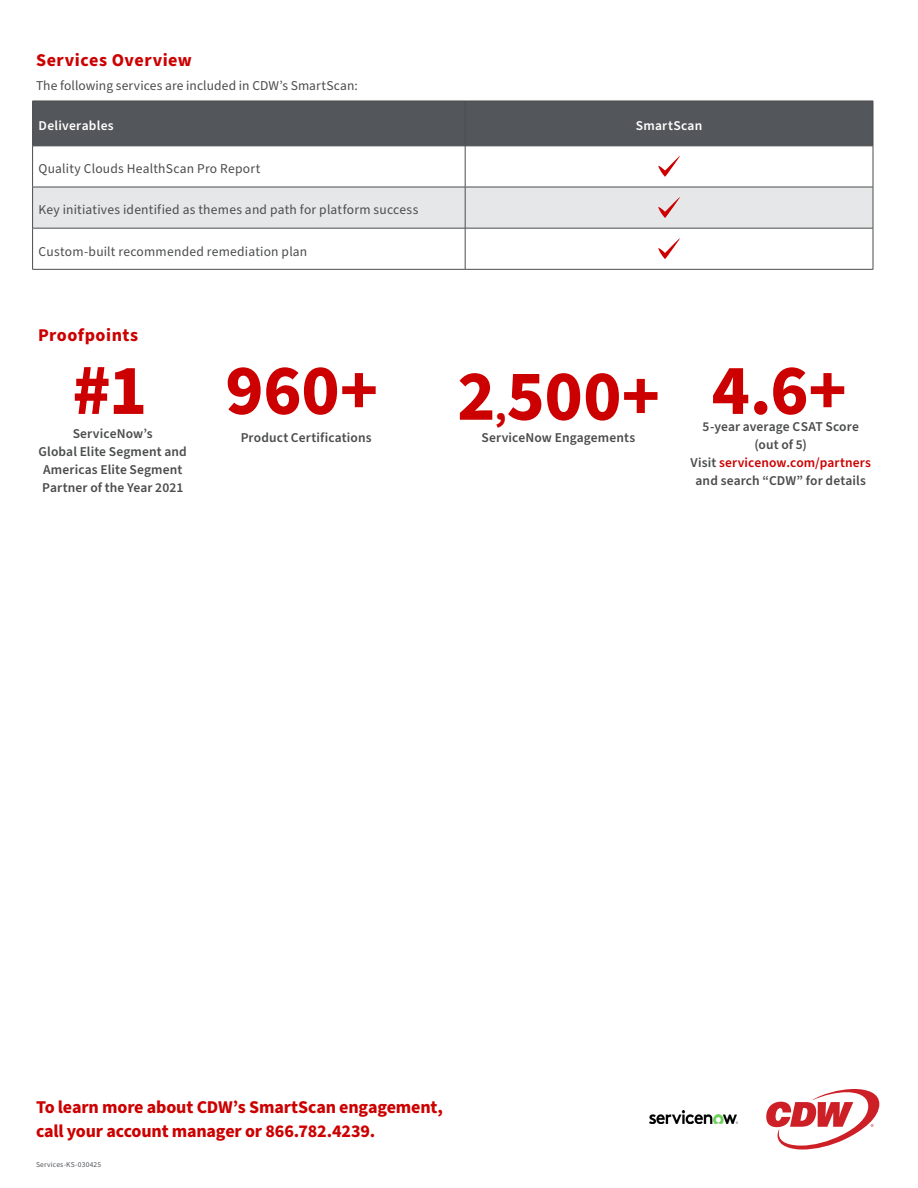
<style>
.page{position:relative;width:918px;height:1188px;background:#fff}
.page>*{position:absolute;margin:0;border:0;box-sizing:border-box;transform-origin:0 0}
.t1{font:700 72px "Source Sans Pro";letter-spacing:-.005em;color:#c00}
.Body{font:700 18px/24px "Source Sans Pro";letter-spacing:-.01em;color:#c00}
.Body-2{font:700 18px "Source Sans Pro";letter-spacing:.025em;color:#c00}
.Body-3{font:700 18px "Source Sans Pro";letter-spacing:.03em;color:#c00}
.Body-4{font:600 13.5px/18px "Source Sans Pro";letter-spacing:.01em;color:#4b4c4d;text-align:center}
.Body-5{font:13.5px "Source Sans Pro";letter-spacing:.015em;color:#4b4c4d}
.t2{font:600 13.5px "Source Sans Pro";letter-spacing:.02em;color:#fff}
.t3{font:7.5px "Source Sans Pro";letter-spacing:.03em;color:#53565a}
.s1{font-size:39px}
.s2{color:#c00}
</style>
<div class="page">
<svg style="left:766px;top:1089px;width:113px;height:61px"></svg>
<div style="left:33px;top:102px;width:840px;height:44px;background:#53565a"></div>
<hr style="left:32px;top:101px;width:433px;height:1px;background:#4b4c4d">
<hr style="left:32px;top:101px;width:1px;height:45px;background:#4b4c4d">
<hr style="left:465px;top:101px;width:408px;height:1px;background:#4b4c4d">
<hr style="left:465px;top:101px;width:1px;height:45px;background:#4b4c4d">
<hr style="left:873px;top:101px;width:1px;height:45px;background:#4b4c4d">
<hr style="left:32px;top:146px;width:433px;height:1px;background:#4b4c4d">
<hr style="left:32px;top:146px;width:1px;height:41px;background:#4b4c4d">
<hr style="left:465px;top:146px;width:408px;height:1px;background:#4b4c4d">
<hr style="left:465px;top:146px;width:1px;height:41px;background:#4b4c4d">
<hr style="left:873px;top:146px;width:1px;height:41px;background:#4b4c4d">
<hr style="left:32px;top:187px;width:1px;height:41px;background:#4b4c4d">
<hr style="left:873px;top:187px;width:1px;height:41px;background:#4b4c4d">
<hr style="left:32px;top:228px;width:433px;height:1px;background:#4b4c4d">
<hr style="left:32px;top:228px;width:1px;height:41px;background:#4b4c4d">
<hr style="left:465px;top:228px;width:408px;height:1px;background:#4b4c4d">
<hr style="left:465px;top:228px;width:1px;height:41px;background:#4b4c4d">
<hr style="left:873px;top:228px;width:1px;height:41px;background:#4b4c4d">
<hr style="left:32px;top:269px;width:433px;height:1px;background:#4b4c4d">
<hr style="left:465px;top:269px;width:408px;height:1px;background:#4b4c4d">
<svg style="left:658px;top:156px;width:22px;height:21px"></svg>
<div style="left:33px;top:187px;width:840px;height:41px;background:#e6e7e9"></div>
<svg style="left:658px;top:238px;width:22px;height:21px"></svg>
<img style="left:650px;top:1110px;width:87px;height:13px">
<p class="Body-2" style="left:36px;top:47px;width:158px">Services Overview</p>
<p class="Body-5" style="left:36px;top:77px;width:323px">The following services are included in CDW’s SmartScan:</p>
<p class="t2" style="left:39px;top:117px;width:77px">Deliverables</p>
<p class="t2" style="left:636px;top:117px;width:68px">SmartScan</p>
<p class="Body-5" style="left:39px;top:160px;width:223px">Quality Clouds HealthScan Pro Report</p>
<p class="Body-5" style="left:39px;top:201px;width:381px">Key initiatives identified as themes and path for platform success</p>
<p class="Body-5" style="left:39px;top:242px;width:270px">Custom-built recommended remediation plan</p>
<p class="Body-3" style="left:38px;top:322px;width:102px">Proofpoints</p>
<p class="t1" style="left:72px;top:341px;width:76px">#1</p>
<p class="Body-4" style="left:39px;top:425px;width:150px">ServiceNow’s<br>Global Elite Segment and<br>Americas Elite Segment<br>Partner of the Year 2021</p>
<p class="t1" style="left:225px;top:341px;width:154px">960+</p>
<p class="t1" style="left:457px;top:347px;width:204px">2<span class="s1">,</span>500+</p>
<p class="t1" style="left:712px;top:341px;width:137px">4.6+</p>
<p class="Body-4" style="left:703px;top:418px;width:158px">5-year average CSAT Score (out of 5)</p>
<p class="Body-4" style="left:691px;top:454px;width:182px">Visit <span class="s2">servicenow.com/partners </span>and search “CDW” for details</p>
<p class="Body-4" style="left:241px;top:429px;width:132px">Product Certifications</p>
<p class="Body-4" style="left:481px;top:429px;width:155px">ServiceNow Engagements</p>
<h2 class="Body" style="left:36px;top:1095px;width:409px">To learn more about CDW’s SmartScan engagement, call your account manager or 866.782.4239.</h2>
<p class="t3" style="left:36px;top:1160px;width:67px">Services-KS-030425</p>
</div>
